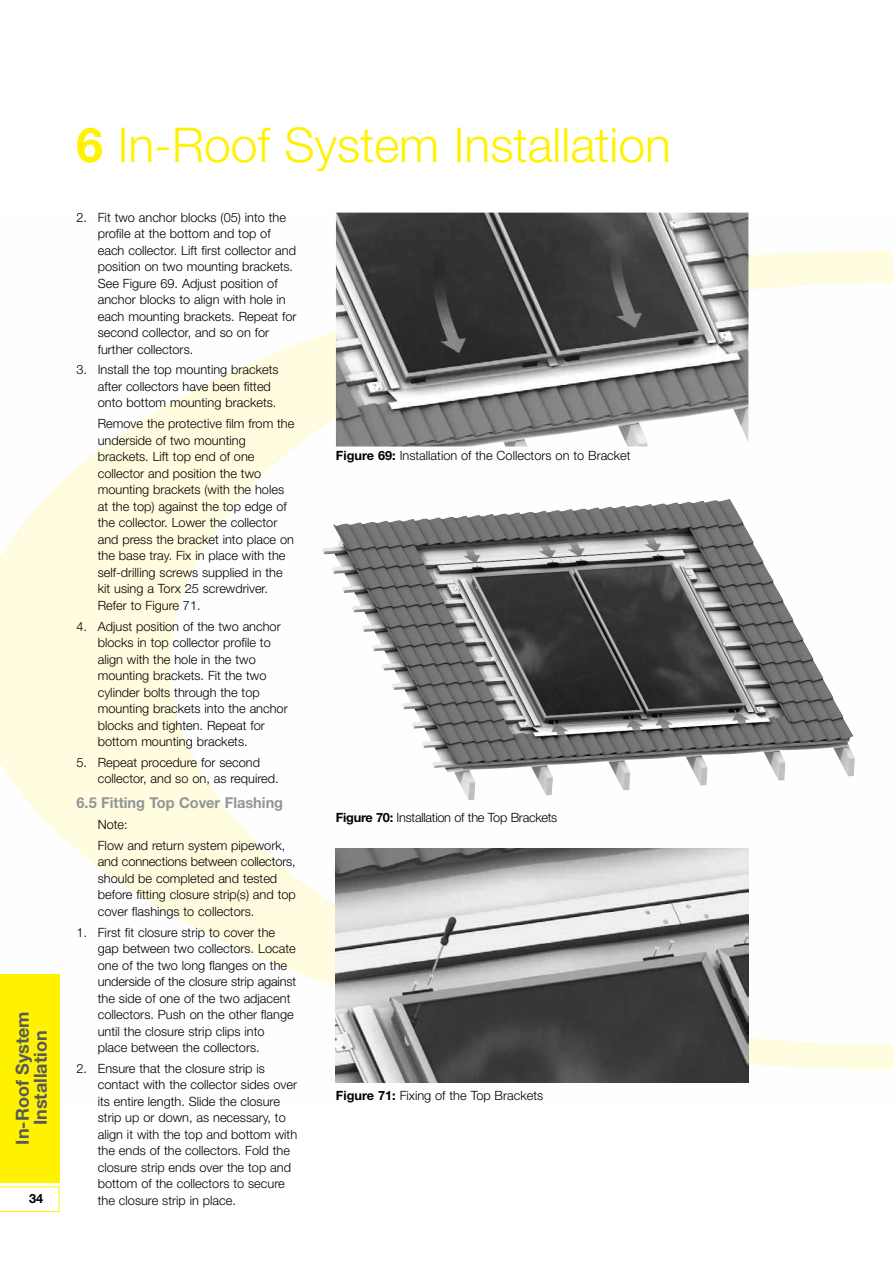
<style>
.page{position:relative;width:893px;height:1263px;background:#fff}
.page>*{position:absolute;margin:0;border:0;box-sizing:border-box;transform-origin:0 0}
.t1{font:300 48px "Helvetica Neue";color:#fff200}
.t2{font:700 18px/18px "Helvetica Neue";color:#58595b;text-align:center}
.t3{font:700 15px "Helvetica Neue";color:#939598}
.t4{font:300 12.75px/16.5px "Helvetica Neue";color:#000}
.t5{font:300 12.75px "Helvetica Neue";letter-spacing:-.02em;color:#000}
.t6{font:700 12.75px "Helvetica Neue";color:#000}
.s1{font-weight:700}
</style>
<div class="page">
<img style="left:0;top:213px;width:893px;height:870px">
<svg style="left:0;top:1186px;width:60px;height:26px"></svg>
<div style="left:0;top:974px;width:60px;height:208px;background:#fff200"></div>
<img style="left:336px;top:213px;width:412px;height:233px">
<img style="left:322px;top:500px;width:533px;height:300px">
<img style="left:336px;top:848px;width:412px;height:234px">
<h2 class="t2" style="left:13px;top:1145px;width:135px;rotate:-90deg">In-Roof System<br>Installation</h2>
<p class="t6" style="left:29px;top:1190px;width:16px">34</p>
<h1 class="t1" style="left:77px;top:115px;width:596px"><span class="s1">6</span> In-Roof System Installation</h1>
<p class="t4" style="left:98px;top:209px;width:200px;text-indent:-21px">2. Fit two anchor blocks (05) into the profile at the bottom and top of each collector. Lift first collector and position on two mounting brackets.<br>See Figure 69. Adjust position of anchor blocks to align with hole in each mounting brackets. Repeat for second collector, and so on for further collectors.</p>
<p class="t4" style="left:98px;top:361px;width:182px;text-indent:-21px">3. Install the top mounting brackets after collectors have been fitted onto bottom mounting brackets.</p>
<p class="t4" style="left:98px;top:415px;width:198px">Remove the protective film from the underside of two mounting brackets. Lift top end of one collector and position the two mounting brackets (with the holes at the top) against the top edge of the collector. Lower the collector and press the bracket into place on the base tray. Fix in place with the self-drilling screws supplied in the kit using a Torx 25 screwdriver.<br>Refer to Figure 71.</p>
<p class="t4" style="left:98px;top:617px;width:191px;text-indent:-21px">4. Adjust position of the two anchor blocks in top collector profile to align with the hole in the two mounting brackets. Fit the two cylinder bolts through the top mounting brackets into the anchor blocks and tighten. Repeat for bottom mounting brackets.</p>
<p class="t4" style="left:98px;top:754px;width:182px;text-indent:-21px">5. Repeat procedure for second collector, and so on, as required.</p>
<p class="t3" style="left:77px;top:794px;width:208px">6.5 Fitting Top Cover Flashing</p>
<p class="t4" style="left:98px;top:814px;width:189px;line-height:20.7px">Note:<br>Flow and return system pipework,</p>
<p class="t4" style="left:98px;top:853px;width:200px">and connections between collectors, should be completed and tested before fitting closure strip(s) and top cover flashings to collectors.</p>
<p class="t4" style="left:98px;top:923px;width:200px;text-indent:-21px">1. First fit closure strip to cover the gap between two collectors. Locate one of the two long flanges on the underside of the closure strip against the side of one of the two adjacent collectors. Push on the other flange until the closure strip clips into place between the collectors.</p>
<p class="t4" style="left:98px;top:1060px;width:201px;text-indent:-21px">2. Ensure that the closure strip is contact with the collector sides over its entire length. Slide the closure strip up or down, as necessary, to align it with the top and bottom with the ends of the collectors. Fold the closure strip ends over the top and bottom of the collectors to secure the closure strip in place.</p>
<p class="t4" style="left:336px;top:447px;width:296px"><span class="s1">Figure 69:</span> Installation of the Collectors on to Bracket</p>
<p class="t5" style="left:336px;top:810px;width:223px"><span class="s1">Figure 70:</span> Installation of the Top Brackets</p>
<p class="t4" style="left:336px;top:1087px;width:209px"><span class="s1">Figure 71:</span> Fixing of the Top Brackets</p>
</div>
